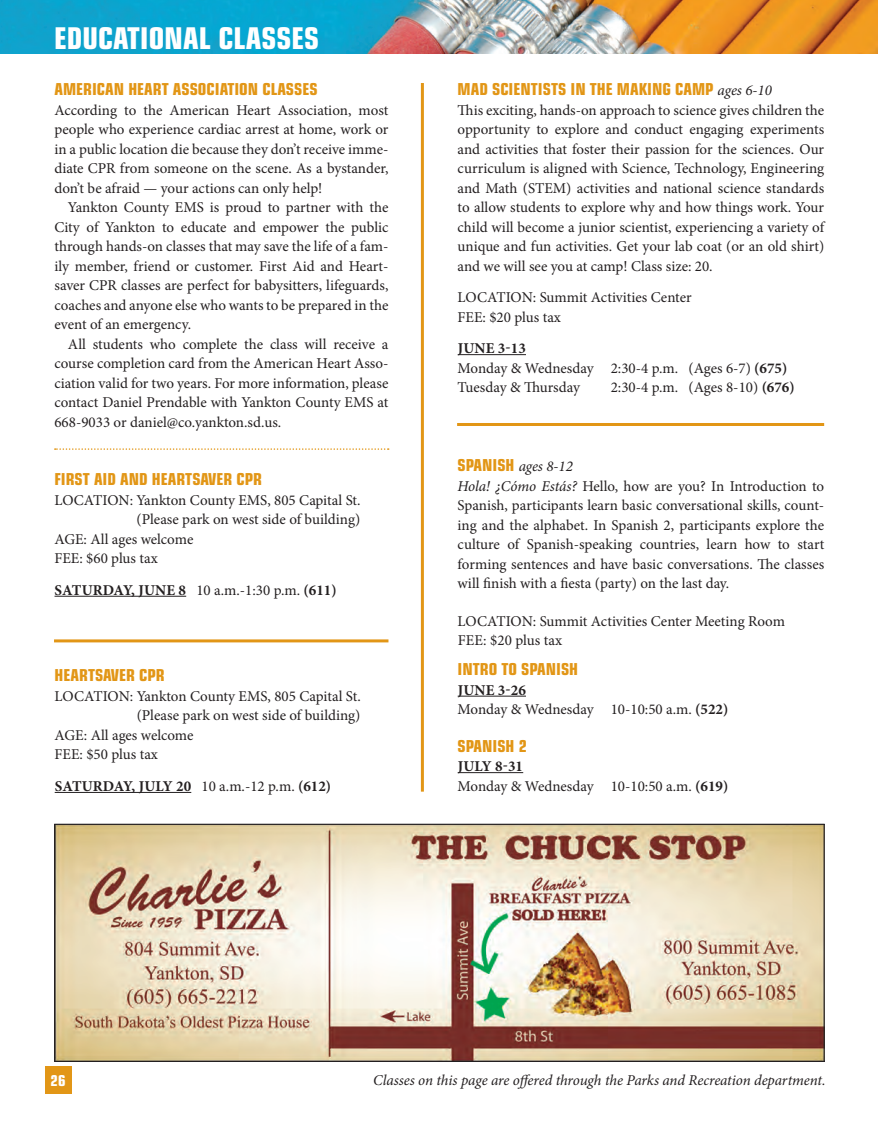
<style>
.page{position:relative;width:878px;height:1134px;background:#fff}
.page>*{position:absolute;margin:0;border:0;box-sizing:border-box;transform-origin:0 0}
.t1{font:700 condensed 30px "Eurostile";color:#fff}
.Page_Header_Headline{font:700 condensed 16.5px "Eurostile";color:#e29616}
._2016_plain_text_for{font:700 condensed 16.5px "Eurostile";color:#e29616}
._2016_plain_text_for-2{font:15px/19.5px "Minion Pro";color:#231f20;text-align:justify}
.Body_Text{font:15px/19.5px "Minion Pro";color:#231f20;text-align:right}
.Page_Header_Headline-2{font:15px/19.5px "Minion Pro";color:#231f20;text-align:right}
.Page_Header_Headline-3{font:italic 15px "Minion Pro";letter-spacing:-.01em;color:#231f20}
._2016_plain_text_for-3{font:700 15px "Minion Pro";letter-spacing:.01em;color:#231f20}
.Body_Text-2{font:700 15px "Minion Pro";letter-spacing:.01em;color:#231f20}
._2016_Under_line_bol{font:15px "Minion Pro";color:#231f20}
._2016_Under_line_bol-2{font:700 15px "Minion Pro";letter-spacing:.01em;color:#231f20}
.t2{font:700 condensed 15px "Eurostile";color:#fff}
.s1{font-weight:400}
.s2{font-family:"Minion Pro";font-weight:400;font-style:italic;font-stretch:normal;font-size:15px;color:#231f20}
.s3{font-weight:700}
.s4{font-family:"Eurostile";font-weight:700;font-style:normal;font-stretch:condensed;font-size:16.5px;color:#e29616}
.s5{font-style:italic}
</style>
<div class="page">
<img style="left:0;top:0;width:877px;height:54px">
<div style="left:45px;top:1066px;width:26px;height:28px;background:#e29616"></div>
<hr style="left:457px;top:354px;width:69px;height:1px;background:#231f20">
<img style="left:56px;top:826px;width:766px;height:234px">
<div style="left:54px;top:824px;width:770px;height:238px;border:1px solid #231f20"></div>
<hr style="left:421px;top:83px;width:3px;height:709px;background:#e29616">
<svg style="left:55px;top:448px;width:334px;height:2px"></svg>
<hr style="left:54px;top:596px;width:132px;height:1px;background:#231f20">
<hr style="left:55px;top:792px;width:136px;height:1px;background:#231f20">
<hr style="left:54px;top:639px;width:334px;height:3px;background:#e29616">
<hr style="left:457px;top:423px;width:367px;height:3px;background:#e29616">
<hr style="left:457px;top:696px;width:69px;height:1px;background:#231f20">
<hr style="left:457px;top:772px;width:66px;height:1px;background:#231f20">
<p class="t1" style="left:54px;top:20px;width:266px">EDUCATIONAL CLASSES</p>
<p class="Page_Header_Headline" style="left:54px;top:79px;width:265px">AMERICAN HEART ASSOCIATION CLASSES</p>
<p class="_2016_plain_text_for-2" style="left:54px;top:100px;width:335px">According to the American Heart Association, most people who experience cardiac arrest at home, work or in a public location die because they don’t receive imme&shy;diate CPR from someone on the scene. As a bystander, don’t be afraid — your actions can only help!</p>
<p class="_2016_plain_text_for-2" style="left:54px;top:198px;width:335px;text-indent:14px">Yankton County EMS is proud to partner with the City of Yankton to educate and empower the public through hands-on classes that may save the life of a fam&shy;ily member, friend or customer. First Aid and Heart&shy;saver CPR classes are perfect for babysitters, lifeguards, coaches and anyone else who wants to be prepared in the event of an emergency.</p>
<p class="_2016_plain_text_for-2" style="left:54px;top:334px;width:335px;text-indent:14px">All students who complete the class will receive a course completion card from the American Heart Asso&shy;ciation valid for two years. For more information, please contact Daniel Prendable with Yankton County EMS at 668-9033 or daniel@co.yankton.sd.us.</p>
<p class="Page_Header_Headline" style="left:54px;top:469px;width:209px">FIRST AID AND HEARTSAVER CPR</p>
<p class="Body_Text" style="left:54px;top:490px;width:307px">LOCATION: Yankton County EMS, 805 Capital St. (Please park on west side of building)</p>
<p class="Body_Text" style="left:54px;top:529px;width:140px">AGE: All ages welcome</p>
<p class="Body_Text" style="left:54px;top:549px;width:105px">FEE: $60 plus tax</p>
<p class="Body_Text-2" style="left:54px;top:579px;width:283px">SATURDAY, JUNE 8 <span class="s1">10 a.m.-1:30 p.m.</span> (611)</p>
<p class="Page_Header_Headline" style="left:55px;top:666px;width:111px">HEARTSAVER CPR</p>
<p class="Page_Header_Headline-2" style="left:55px;top:686px;width:307px">LOCATION: Yankton County EMS, 805 Capital St. (Please park on west side of building)</p>
<p class="Body_Text" style="left:55px;top:725px;width:140px">AGE: All ages welcome</p>
<p class="Body_Text" style="left:55px;top:745px;width:105px">FEE: $50 plus tax</p>
<p class="_2016_plain_text_for-3" style="left:55px;top:776px;width:278px">SATURDAY, JULY 20 <span class="s1">10 a.m.-12 p.m.</span> (612)</p>
<p class="_2016_plain_text_for" style="left:457px;top:79px;width:316px">MAD SCIENTISTS IN THE MAKING CAMP <span class="s2">ages 6-10</span></p>
<p class="_2016_plain_text_for-2" style="left:457px;top:100px;width:368px">This exciting, hands-on approach to science gives children the opportunity to explore and conduct engaging experiments and activities that foster their passion for the sciences. Our curriculum is aligned with Science, Technology, Engineering and Math (STEM) activities and national science standards to allow students to explore why and how things work. Your child will become a junior scientist, experiencing a variety of unique and fun activities. Get your lab coat (or an old shirt) and we will see you at camp! Class size: 20.</p>
<p class="_2016_Under_line_bol" style="left:457px;top:287px;width:235px">LOCATION: Summit Activities Center</p>
<p class="_2016_plain_text_for-2" style="left:457px;top:307px;width:105px">FEE: $20 plus tax</p>
<p class="_2016_Under_line_bol-2" style="left:457px;top:338px;width:70px">JUNE 3-13</p>
<p class="_2016_plain_text_for-2" style="left:457px;top:358px;width:331px">Monday &amp; Wednesday 2:30-4 p.m. (Ages 6-7) <span class="s3">(675)</span></p>
<p class="_2016_plain_text_for-2" style="left:457px;top:378px;width:124px">Tuesday &amp; Thursday</p>
<p class="_2016_plain_text_for-2" style="left:610px;top:378px;width:185px">2:30-4 p.m. (Ages 8-10) <span class="s3">(676)</span></p>
<p class="Page_Header_Headline-3" style="left:457px;top:456px;width:117px"><span class="s4">SPANISH</span> ages 8-12</p>
<p class="_2016_plain_text_for-2" style="left:457px;top:476px;width:368px"><span class="s5">Hola! ¿Cómo Estás?</span> Hello, how are you? In Introduction to Spanish, participants learn basic conversational skills, count&shy;ing and the alphabet. In Spanish 2, participants explore the culture of Spanish-speaking countries, learn how to start forming sentences and have basic conversations. The classes will finish with a fiesta (party) on the last day.</p>
<p class="Page_Header_Headline-2" style="left:457px;top:611px;width:329px">LOCATION: Summit Activities Center Meeting Room</p>
<p class="_2016_plain_text_for-2" style="left:457px;top:631px;width:106px">FEE: $20 plus tax</p>
<p class="Page_Header_Headline" style="left:457px;top:659px;width:122px">INTRO TO SPANISH</p>
<p class="_2016_plain_text_for-3" style="left:457px;top:679px;width:70px">JUNE 3-26</p>
<p class="_2016_plain_text_for-2" style="left:457px;top:700px;width:272px">Monday &amp; Wednesday 10-10:50 a.m. <span class="s3">(522)</span></p>
<p class="Page_Header_Headline" style="left:457px;top:736px;width:71px">SPANISH 2</p>
<p class="_2016_plain_text_for-3" style="left:457px;top:756px;width:67px">JULY 8-31</p>
<p class="_2016_plain_text_for-2" style="left:457px;top:776px;width:272px">Monday &amp; Wednesday 10-10:50 a.m. <span class="s3">(619)</span></p>
<p class="t2" style="left:51px;top:1071px;width:16px">26</p>
<p class="Page_Header_Headline-3" style="left:373px;top:1070px;width:454px">Classes on this page are offered through the Parks and Recreation department.</p>
</div>
